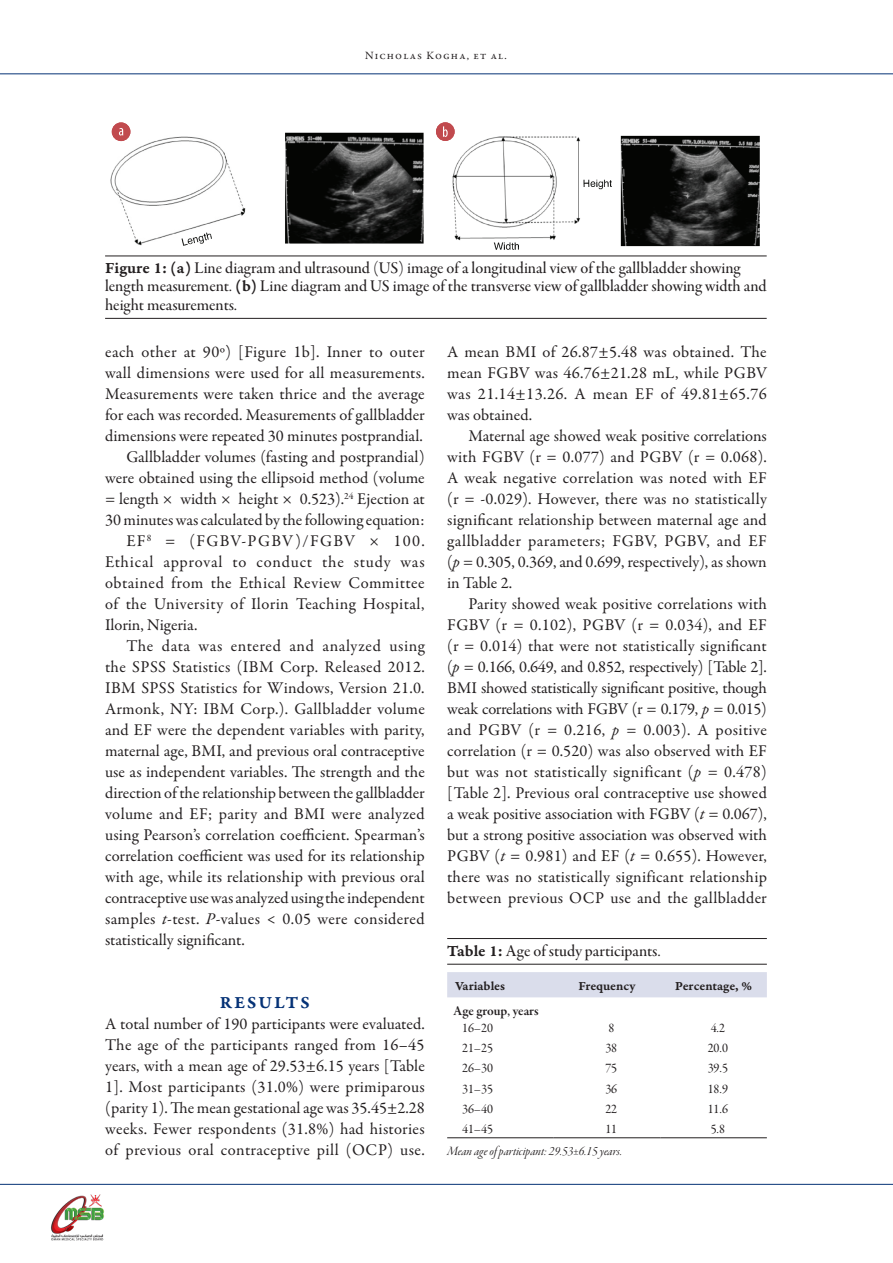
<style>
.page{position:relative;width:893px;height:1263px;background:#fff}
.page>*{position:absolute;margin:0;border:0;box-sizing:border-box;transform-origin:0 0}
.Heading-1{font:18px "Garamond Premr Pro Smbd Capt";letter-spacing:.11em;color:#053276}
.Paragraph_indent{font:16.5px/21px "Garamond Premr Pro";letter-spacing:.01em;color:#231f20;text-align:justify}
.Paragraph_No-Indent{font:16.5px/21px "Garamond Premr Pro";letter-spacing:.02em;color:#231f20;text-align:justify}
.Figure-Caption{font:16.5px/18.3px "Garamond Premr Pro Med Subh";color:#231f20}
.Table-Caption{font:16.5px "Garamond Premr Pro Med Subh";color:#231f20}
.Table-Sub{font:13.5px "Garamond Premr Pro It Disp";color:#231f20}
.Table-Sub-Headin{font:13.5px "Garamond Premr Pro Smbd Subh";color:#231f20}
.Table-Sub-Headin-Tex{font:13.2px "Garamond Premr Pro Subh";color:#231f20}
.Table-Header{font:13.2px "Garamond Premr Pro Smbd Capt";letter-spacing:-.01em;color:#231f20}
.Table-Header-Left{font:13.2px "Garamond Premr Pro Smbd Capt";letter-spacing:-.005em;color:#231f20}
.t1{font:11.25px "Garamond Premr Pro";letter-spacing:.1em;color:#231f20}
.s1{font-family:"Garamond Premr Pro Smbd Capt"}
.s2{font-style:italic}
</style>
<div class="page">
<img style="left:51px;top:1194px;width:53px;height:47px">
<hr style="left:0;top:1184px;width:893px;height:1px;background:#053276">
<hr style="left:0;top:74px;width:893px;height:1px;background:#053276">
<hr style="left:447px;top:938px;width:320px;height:1px;background:#231f20">
<hr style="left:447px;top:964px;width:320px;height:1px;background:#231f20">
<div style="left:447px;top:972px;width:320px;height:25px;background:#daddeb"></div>
<hr style="left:447px;top:1137px;width:107px;height:1px;background:#231f20">
<hr style="left:554px;top:1137px;width:106px;height:1px;background:#231f20">
<hr style="left:660px;top:1137px;width:107px;height:1px;background:#231f20">
<hr style="left:105px;top:256px;width:662px;height:1px;background:#231f20">
<hr style="left:105px;top:318px;width:662px;height:1px;background:#231f20">
<img style="left:110px;top:124px;width:650px;height:126px">
<div style="left:112px;top:122px;width:18px;height:19px;background:#c14a4e;border-radius:50%"></div>
<svg style="left:119px;top:128px;width:4px;height:7px"></svg>
<div style="left:436px;top:122px;width:19px;height:19px;background:#c14a4e;border-radius:50%"></div>
<svg style="left:443px;top:126px;width:5px;height:11px"></svg>
<p class="t1" style="left:365px;top:49px;width:143px">Nicholas Kogha, et al.</p>
<p class="Figure-Caption" style="left:105px;top:260px;width:663px"><span class="s1">Figure 1: (a)</span> Line diagram and ultrasound (US) image of a longitudinal view of the gallbladder showing length measurement. <span class="s1">(b)</span> Line diagram and US image of the transverse view of gallbladder showing width and height measurements.</p>
<p class="Paragraph_indent" style="left:105px;top:342px;width:321px">each other at 90º) [Figure 1b]. Inner to outer wall dimensions were used for all measurements.<br>Measurements were taken thrice and the average for each was recorded. Measurements of gallbladder dimensions were repeated 30 minutes postprandial.</p>
<p class="Paragraph_indent" style="left:105px;top:447px;width:321px;text-indent:21px">Gallbladder volumes (fasting and postprandial) were obtained using the ellipsoid method (volume = length × width × height × 0.523).<sup>24</sup> Ejection at 30 minutes was calculated by the following equation:</p>
<p class="Paragraph_indent" style="left:105px;top:531px;width:321px;text-indent:21px">EF<sup>8</sup> = (FGBV-PGBV)/FGBV × 100.<br>Ethical approval to conduct the study was obtained from the Ethical Review Committee of the University of Ilorin Teaching Hospital, Ilorin, Nigeria.</p>
<p class="Paragraph_indent" style="left:105px;top:636px;width:322px;text-indent:21px">The data was entered and analyzed using the SPSS Statistics (IBM Corp. Released 2012.<br>IBM SPSS Statistics for Windows, Version 21.0.<br>Armonk, NY: IBM Corp.). Gallbladder volume and EF were the dependent variables with parity, maternal age, BMI, and previous oral contraceptive use as independent variables. The strength and the direction of the relationship between the gallbladder volume and EF; parity and BMI were analyzed using Pearson’s correlation coefficient. Spearman’s correlation coefficient was used for its relationship with age, while its relationship with previous oral contraceptive use was analyzed using the independent samples <span class="s2">t</span>-test. <span class="s2">P</span>-values &lt; 0.05 were considered statistically significant.</p>
<p class="Heading-1" style="left:220px;top:992px;width:91px">RESULTS</p>
<p class="Paragraph_No-Indent" style="left:105px;top:1014px;width:321px">A total number of 190 participants were evaluated.<br>The age of the participants ranged from 16–45 years, with a mean age of 29.53±6.15 years [Table 1]. Most participants (31.0%) were primiparous (parity 1). The mean gestational age was 35.45±2.28 weeks. Fewer respondents (31.8%) had histories of previous oral contraceptive pill (OCP) use.</p>
<p class="Paragraph_No-Indent" style="left:447px;top:342px;width:321px">A mean BMI of 26.87±5.48 was obtained. The mean FGBV was 46.76±21.28 mL, while PGBV was 21.14±13.26. A mean EF of 49.81±65.76 was obtained.</p>
<p class="Paragraph_indent" style="left:447px;top:426px;width:321px;text-indent:21px">Maternal age showed weak positive correlations with FGBV (r = 0.077) and PGBV (r = 0.068).<br>A weak negative correlation was noted with EF (r = -0.029). However, there was no statistically significant relationship between maternal age and gallbladder parameters; FGBV, PGBV, and EF (<span class="s2">p =</span> 0.305, 0.369, and 0.699, respectively), as shown in Table 2.</p>
<p class="Paragraph_indent" style="left:447px;top:594px;width:321px;text-indent:21px">Parity showed weak positive correlations with FGBV (r = 0.102), PGBV (r = 0.034), and EF (r = 0.014) that were not statistically significant (<span class="s2">p =</span> 0.166, 0.649, and 0.852, respectively) [Table 2].<br>BMI showed statistically significant positive, though weak correlations with FGBV (r = 0.179, <span class="s2">p =</span> 0.015) and PGBV (r = 0.216, <span class="s2">p =</span> 0.003). A positive correlation (r = 0.520) was also observed with EF but was not statistically significant (<span class="s2">p =</span> 0.478) [Table 2]. Previous oral contraceptive use showed a weak positive association with FGBV (<span class="s2">t</span> = 0.067), but a strong positive association was observed with PGBV (<span class="s2">t</span> = 0.981) and EF (<span class="s2">t</span> = 0.655). However, there was no statistically significant relationship between previous OCP use and the gallbladder</p>
<p class="Table-Caption" style="left:447px;top:941px;width:215px"><span class="s1">Table 1:</span> Age of study participants.</p>
<p class="Table-Header-Left" style="left:455px;top:978px;width:52px">Variables</p>
<p class="Table-Header" style="left:578px;top:978px;width:59px">Frequency</p>
<p class="Table-Header" style="left:675px;top:978px;width:79px">Percentage, %</p>
<p class="Table-Sub-Headin" style="left:454px;top:1003px;width:87px">Age group, years</p>
<p class="Table-Sub-Headin-Tex" style="left:462px;top:1021px;width:32px">16–20</p>
<p class="Table-Sub-Headin-Tex" style="left:608px;top:1021px;width:7px">8</p>
<p class="Table-Sub-Headin-Tex" style="left:711px;top:1021px;width:16px">4.2</p>
<p class="Table-Sub-Headin-Tex" style="left:462px;top:1041px;width:32px">21–25</p>
<p class="Table-Sub-Headin-Tex" style="left:605px;top:1041px;width:13px">38</p>
<p class="Table-Sub-Headin-Tex" style="left:708px;top:1041px;width:22px">20.0</p>
<p class="Table-Sub-Headin-Tex" style="left:462px;top:1061px;width:32px">26–30</p>
<p class="Table-Sub-Headin-Tex" style="left:605px;top:1061px;width:13px">75</p>
<p class="Table-Sub-Headin-Tex" style="left:708px;top:1061px;width:22px">39.5</p>
<p class="Table-Sub-Headin-Tex" style="left:462px;top:1081px;width:32px">31–35</p>
<p class="Table-Sub-Headin-Tex" style="left:605px;top:1081px;width:13px">36</p>
<p class="Table-Sub-Headin-Tex" style="left:708px;top:1081px;width:22px">18.9</p>
<p class="Table-Sub-Headin-Tex" style="left:462px;top:1101px;width:32px">36–40</p>
<p class="Table-Sub-Headin-Tex" style="left:605px;top:1101px;width:13px">22</p>
<p class="Table-Sub-Headin-Tex" style="left:708px;top:1101px;width:22px">11.6</p>
<p class="Table-Sub-Headin-Tex" style="left:462px;top:1121px;width:32px">41–45</p>
<p class="Table-Sub-Headin-Tex" style="left:605px;top:1121px;width:13px">11</p>
<p class="Table-Sub-Headin-Tex" style="left:711px;top:1121px;width:16px">5.8</p>
<p class="Table-Sub" style="left:447px;top:1143px;width:176px">Mean age of participant: 29.53±6.15 years.</p>
</div>
